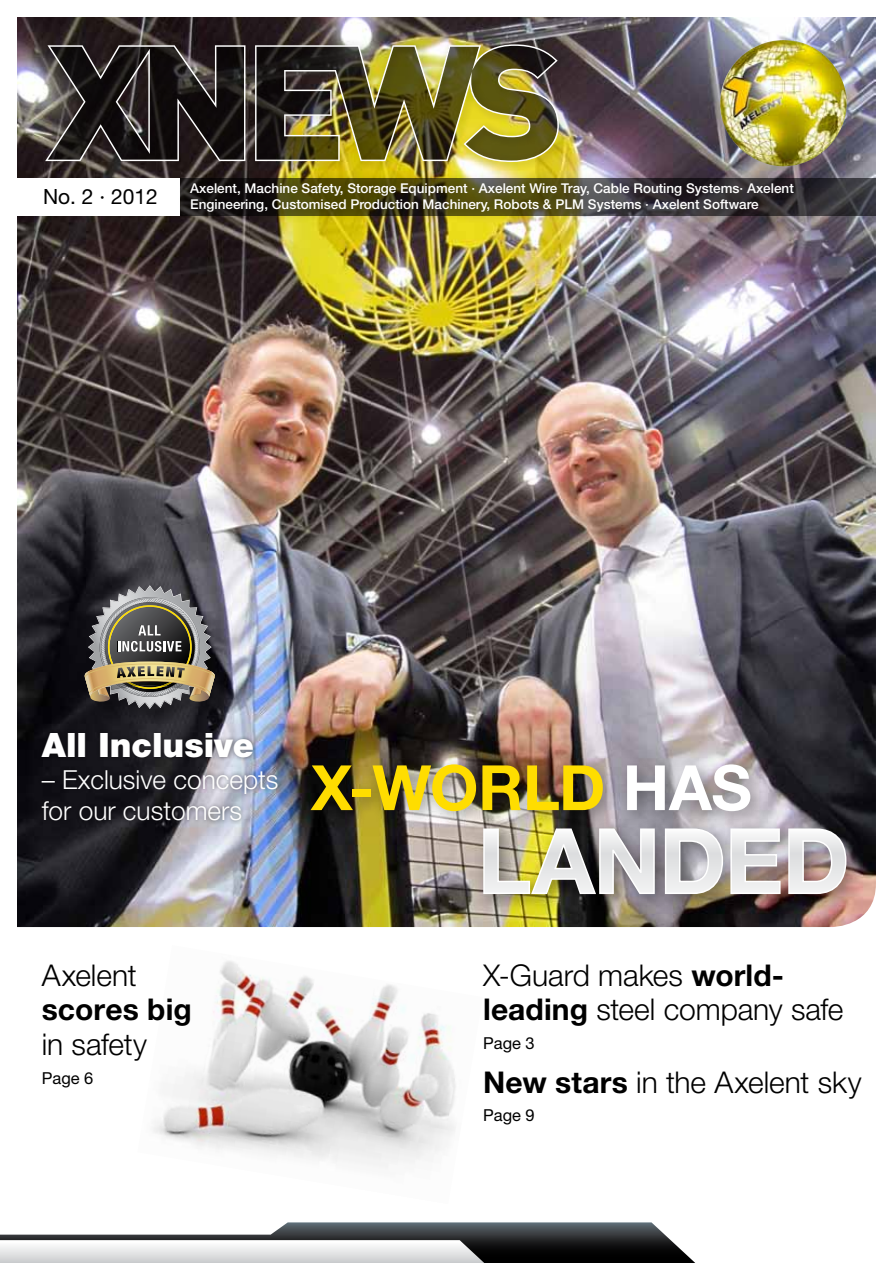
<style>
.page{position:relative;width:893px;height:1263px;background:#fff}
.page>*{position:absolute;margin:0;border:0;box-sizing:border-box;transform-origin:0 0}
.t1{font:700 89.7px "Helvetica Neue LT Pro";letter-spacing:-.005em;color:#fff}
.t2{font:700 62.55px "Helvetica Neue LT Pro";letter-spacing:-.01em;color:#fd0}
.t3{font:900 33.6px "Helvetica Neue LT Pro";color:#fff}
.t4{font:300 30px/34.5px "Helvetica Neue LT Pro";letter-spacing:-.005em;color:#000}
.t5{font:700 30px "Helvetica Neue LT Pro";color:#000}
.t6{font:300 26.25px/31.5px "Helvetica Neue LT Pro";color:#fff}
.t7{font:21px "Helvetica Neue LT Pro";color:#000}
.t8{font:16.5px "Helvetica Neue LT Pro";color:#000}
.t9{font:500 13.5px/16.2px "Helvetica Neue LT Pro";color:#fff}
.s1{color:#fff}
.s2{font-weight:700}
</style>
<div class="page">
<img style="left:153px;top:961px;width:303px;height:207px">
<img style="left:17px;top:17px;width:859px;height:910px">
<svg style="left:807px;top:178px;width:69px;height:38px;background:#36353b"></svg>
<svg style="left:0;top:1222px;width:695px;height:41px"></svg>
<div style="left:40px;top:38px;width:529px;height:134px;background:#000;opacity:.4"></div>
<svg style="left:45px;top:45px;width:200px;height:116px;background:#322d2c"></svg>
<img style="left:255px;top:44px;width:304px;height:118px">
<div style="left:0;top:178px;width:179px;height:38px;background:#fff"></div>
<div style="left:303px;top:754px;width:465px;height:75px;background:#000;opacity:.4"></div>
<div style="left:474px;top:819px;width:390px;height:94px;background:#000;opacity:.4"></div>
<img style="left:482px;top:828px;width:173px;height:67px">
<svg style="left:664px;top:828px;width:60px;height:67px;background:#9f9c9e"></svg>
<svg style="left:730px;top:828px;width:51px;height:67px;background:#a79f9f"></svg>
<img style="left:787px;top:828px;width:60px;height:67px">
<div style="left:177px;top:169px;width:630px;height:56px;background:#000;opacity:.75"></div>
<div style="left:88px;top:588px;width:145px;height:138px;background:#000;opacity:.2"></div>
<svg style="left:84px;top:585px;width:131px;height:124px;background:#767164"></svg>
<img style="left:720px;top:40px;width:127px;height:126px;border-radius:63px">
<div style="left:37px;top:729px;width:245px;height:96px;background:#000;opacity:.5"></div>
<h3 class="t7" style="left:43px;top:184px;width:116px">No. 2 · 2012</h3>
<p class="t9" style="left:190px;top:180px;width:605px">Axelent, Machine Safety, Storage Equipment · Axelent Wire Tray, Cable Routing Systems· Axelent<br>Engineering, Customised Production Machinery, Robots &amp; PLM Systems · Axelent Software</p>
<h3 class="t3" style="left:42px;top:725px;width:214px">All Inclusive</h3>
<h3 class="t6" style="left:42px;top:763px;width:238px">– Exclusive concepts for our customers</h3>
<h3 class="t4" style="left:42px;top:957px;width:96px">Axelent</h3>
<h3 class="t5" style="left:42px;top:991px;width:151px">scores big</h3>
<h3 class="t4" style="left:42px;top:1026px;width:107px">in safety</h3>
<p class="t8" style="left:42px;top:1068px;width:53px">Page 6</p>
<h2 class="t2" style="left:311px;top:749px;width:442px">X-World <span class="s1">has</span></h2>
<h1 class="t1" style="left:478px;top:806px;width:373px">landed</h1>
<h3 class="t4" style="left:483px;top:957px;width:362px">X-Guard makes <span class="s2">world&shy;leading</span> steel company safe</h3>
<p class="t8" style="left:483px;top:1033px;width:53px">Page 3</p>
<h3 class="t4" style="left:483px;top:1064px;width:380px"><span class="s2">New stars</span> in the Axelent sky</h3>
<p class="t8" style="left:483px;top:1105px;width:53px">Page 9</p>
</div>
